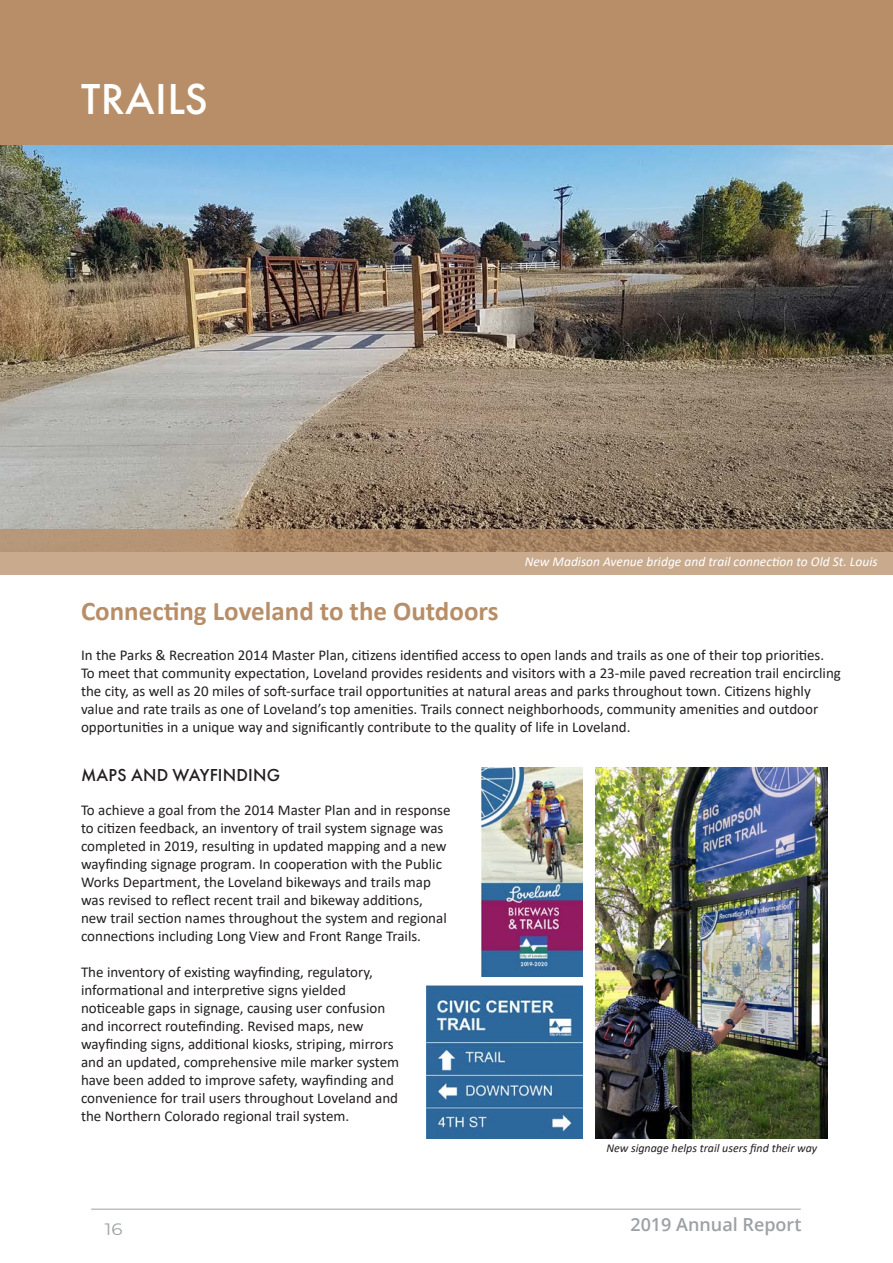
<style>
.page{position:relative;width:893px;height:1263px;background:#fff}
.page>*{position:absolute;margin:0;border:0;box-sizing:border-box;transform-origin:0 0}
.t1{font:500 45px "Futura PT";letter-spacing:.01em;color:#fff}
.Title_Bttom_paragrap{font:700 27px "Calibri";color:#b78e68}
.t2{font:500 18px "Futura PT";letter-spacing:.01em;color:#231f20}
.t3{font:600 18px "Open Sans";color:#9ca1a4}
.t4{font:16.5px "Montserrat";color:#9ca1a4;scale:1.1 1}
.Paragraph{font:15px/18px "Calibri";color:#231f20}
.t5{font:italic 13.5px "Calibri";color:#fff}
._2017_Basic_text{font:italic 12px "Calibri";color:#231f20}
</style>
<div class="page">
<img style="left:482px;top:768px;width:100px;height:208px">
<img style="left:426px;top:986px;width:156px;height:153px">
<div style="left:0;top:0;width:893px;height:145px;background:#b78e68"></div>
<img style="left:596px;top:767px;width:232px;height:372px">
<img style="left:0;top:145px;width:893px;height:384px">
<svg style="left:0;top:529px;width:893px;height:46px;background:#b89879"></svg>
<hr style="left:91px;top:1209px;width:710px;height:1px;background:#9ca1a4">
<p class="t1" style="left:81px;top:72px;width:128px">TRAILS</p>
<p class="Title_Bttom_paragrap" style="left:81px;top:591px;width:419px">Connecting Loveland to the Outdoors</p>
<p class="t5" style="left:525px;top:552px;width:354px">New Madison Avenue bridge and trail connection to Old St. Louis</p>
<p class="Paragraph" style="left:81px;top:646px;width:761px">In the Parks &amp; Recreation 2014 Master Plan, citizens identified access to open lands and trails as one of their top priorities.<br>To meet that community expectation, Loveland provides residents and visitors with a 23-mile paved recreation trail encircling the city, as well as 20 miles of soft-surface trail opportunities at natural areas and parks throughout town. Citizens highly value and rate trails as one of Loveland’s top amenities. Trails connect neighborhoods, community amenities and outdoor opportunities in a unique way and significantly contribute to the quality of life in Loveland.</p>
<p class="t2" style="left:81px;top:765px;width:201px">MAPS AND WAYFINDING</p>
<p class="Paragraph" style="left:81px;top:800px;width:371px">To achieve a goal from the 2014 Master Plan and in response to citizen feedback, an inventory of trail system signage was completed in 2019, resulting in updated mapping and a new wayfinding signage program. In cooperation with the Public Works Department, the Loveland bikeways and trails map was revised to reflect recent trail and bikeway additions, new trail section names throughout the system and regional connections including Long View and Front Range Trails.</p>
<p class="Paragraph" style="left:81px;top:962px;width:306px">The inventory of existing wayfinding, regulatory, informational and interpretive signs yielded noticeable gaps in signage, causing user confusion</p>
<p class="Paragraph" style="left:81px;top:1016px;width:314px">and incorrect routefinding. Revised maps, new wayfinding signs, additional kiosks, striping, mirrors</p>
<p class="Paragraph" style="left:81px;top:1052px;width:320px">and an updated, comprehensive mile marker system have been added to improve safety, wayfinding and convenience for trail users throughout Loveland and the Northern Colorado regional trail system.</p>
<p class="t4" style="left:105px;top:1218px;width:18px">16</p>
<p class="_2017_Basic_text" style="left:606px;top:1140px;width:212px">New signage helps trail users find their way</p>
<p class="t3" style="left:630px;top:1212px;width:173px">2019 Annual Report</p>
</div>
